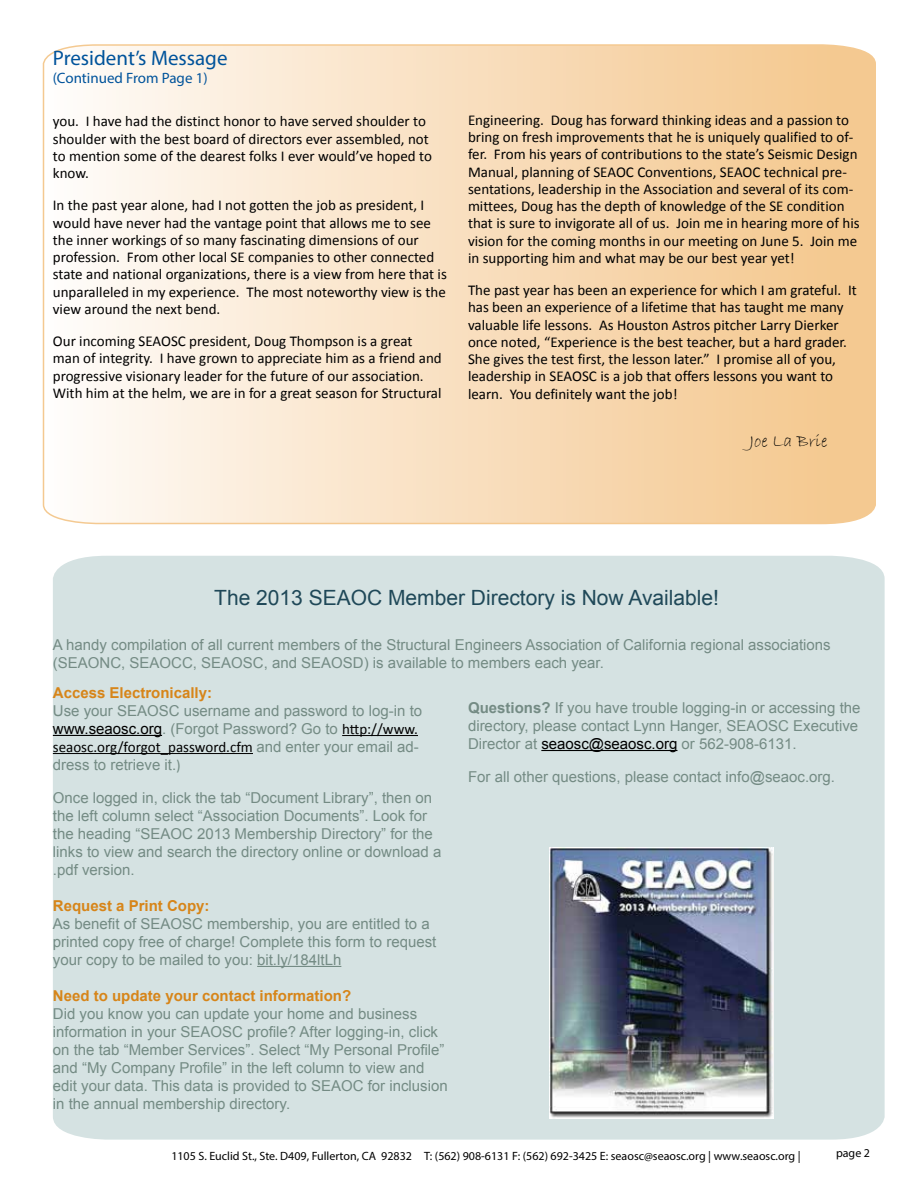
<style>
.page{position:relative;width:918px;height:1188px;background:#fff}
.page>*{position:absolute;margin:0;border:0;box-sizing:border-box;transform-origin:0 0}
.t1{font:21px "Arial";color:#1f4858}
.t2{font:21px "Myriad Pro";color:#00539b}
.t3{font:18px "Bradley Hand ITC";color:#000}
.t4{font:15px/17.2px "Calibri";color:#000}
.t5{font:15px/18px "Arial";color:#748b84}
.t6{font:700 15px "Arial";color:#d78519}
.t7{font:15px "Myriad Pro";color:#00539b}
.t8{font:12px "Myriad Pro";color:#000}
.s1{color:#000}
.s2{font-family:"Calibri";color:#000}
.s3{font-family:"Arial";color:#748b84}
.s4{font-family:"Calibri"}
.s5{font-weight:700}
</style>
<div class="page">
<div style="left:53px;top:556px;width:832px;height:584px;background:#d5e2e2"></div>
<svg style="left:42px;top:44px;width:834px;height:481px;background:#f8e0c1"></svg>
<hr style="left:53px;top:735px;width:109px;height:1px;background:#000">
<hr style="left:342px;top:735px;width:76px;height:1px;background:#000">
<hr style="left:53px;top:753px;width:200px;height:1px;background:#000">
<hr style="left:257px;top:966px;width:84px;height:1px;background:#748b84">
<img style="left:549px;top:848px;width:225px;height:271px">
<hr style="left:541px;top:750px;width:136px;height:1px;background:#000">
<h1 class="t2" style="left:53px;top:45px;width:176px">President’s Message</h1>
<p class="t7" style="left:53px;top:69px;width:156px">(Continued From Page 1)</p>
<p class="t4" style="left:53px;top:112px;width:381px">you. I have had the distinct honor to have served shoulder to shoulder with the best board of directors ever assembled, not to mention some of the dearest folks I ever would’ve hoped to know.</p>
<p class="t4" style="left:53px;top:196px;width:396px">In the past year alone, had I not gotten the job as president, I would have never had the vantage point that allows me to see the inner workings of so many fascinating dimensions of our profession. From other local SE companies to other connected state and national organizations, there is a view from here that is unparalleled in my experience. The most noteworthy view is the view around the next bend.</p>
<p class="t4" style="left:53px;top:332px;width:390px">Our incoming SEAOSC president, Doug Thompson is a great man of integrity. I have grown to appreciate him as a friend and progressive visionary leader for the future of our association.<br>With him at the helm, we are in for a great season for Structural</p>
<p class="t4" style="left:468px;top:111px;width:393px">Engineering. Doug has forward thinking ideas and a passion to bring on fresh improvements that he is uniquely qualified to of&shy;fer. From his years of contributions to the state’s Seismic Design Manual, planning of SEAOC Conventions, SEAOC technical pre&shy;sentations, leadership in the Association and several of its com&shy;mittees, Doug has the depth of knowledge of the SE condition that is sure to invigorate all of us. Join me in hearing more of his vision for the coming months in our meeting on June 5. Join me in supporting him and what may be our best year yet!</p>
<p class="t4" style="left:468px;top:281px;width:390px">The past year has been an experience for which I am grateful. It has been an experience of a lifetime that has taught me many valuable life lessons. As Houston Astros pitcher Larry Dierker once noted, “Experience is the best teacher, but a hard grader.<br>She gives the test first, the lesson later.” I promise all of you, leadership in SEAOSC is a job that offers lessons you want to learn. You definitely want the job!</p>
<p class="t3" style="left:749px;top:430px;width:80px">Joe La Brie</p>
<h1 class="t1" style="left:214px;top:584px;width:506px">The 2013 SEAOC Member Directory is Now Available!</h1>
<p class="t5" style="left:53px;top:636px;width:779px">A handy compilation of all current members of the Structural Engineers Association of California regional associations (SEAONC, SEAOCC, SEAOSC, and SEAOSD) is available to members each year.</p>
<p class="t6" style="left:53px;top:683px;width:161px">Access Electronically:</p>
<p class="t5" style="left:53px;top:702px;width:371px">Use your SEAOSC username and password to log-in to <span class="s1">www.seaosc.org</span>. (Forgot Password? Go to <span class="s2">http://www.</span></p>
<p class="t4" style="left:53px;top:738px;width:368px">seaosc.org/forgot_password.cfm <span class="s3">and enter your email ad-</span></p>
<p class="t5" style="left:53px;top:756px;width:129px">dress to retrieve it.<span class="s4">)</span></p>
<p class="t5" style="left:53px;top:789px;width:390px">Once logged in, click the tab “Document Library”, then on the left column select “Association Documents”. Look for the heading “SEAOC 2013 Membership Directory” for the links to view and search the directory online or download a .pdf version.</p>
<p class="t6" style="left:53px;top:896px;width:158px">Request a Print Copy:</p>
<p class="t5" style="left:53px;top:915px;width:385px">As benefit of SEAOSC membership, you are entitled to a printed copy free of charge! Complete this form to request your copy to be mailed to you: bit.ly/184ltLh</p>
<p class="t6" style="left:53px;top:986px;width:300px">Need to update your contact information?</p>
<p class="t5" style="left:53px;top:1005px;width:396px">Did you know you can update your home and business information in your SEAOSC profile? After logging-in, click on the tab “Member Services”. Select “My Personal Profile” and “My Company Profile” in the left column to view and edit your data. This data is provided to SEAOC for inclusion in the annual membership directory.</p>
<p class="t5" style="left:468px;top:699px;width:394px"><span class="s5">Questions?</span> If you have trouble logging-in or accessing the directory, please contact Lynn Hanger, SEAOSC Executive<br>Director at <span class="s1">seaosc@seaosc.org</span> or 562-908-6131.</p>
<p class="t5" style="left:468px;top:768px;width:369px">For all other questions, please contact info@seaoc.org.</p>
<p class="t8" style="left:171px;top:1148px;width:631px">1105 S. Euclid St., Ste. D409, Fullerton, CA 92832 T: (562) 908-6131 F: (562) 692-3425 E: seaosc@seaosc.org | www.seaosc.org |</p>
<p class="t8" style="left:836px;top:1146px;width:36px">page 2</p>
</div>
